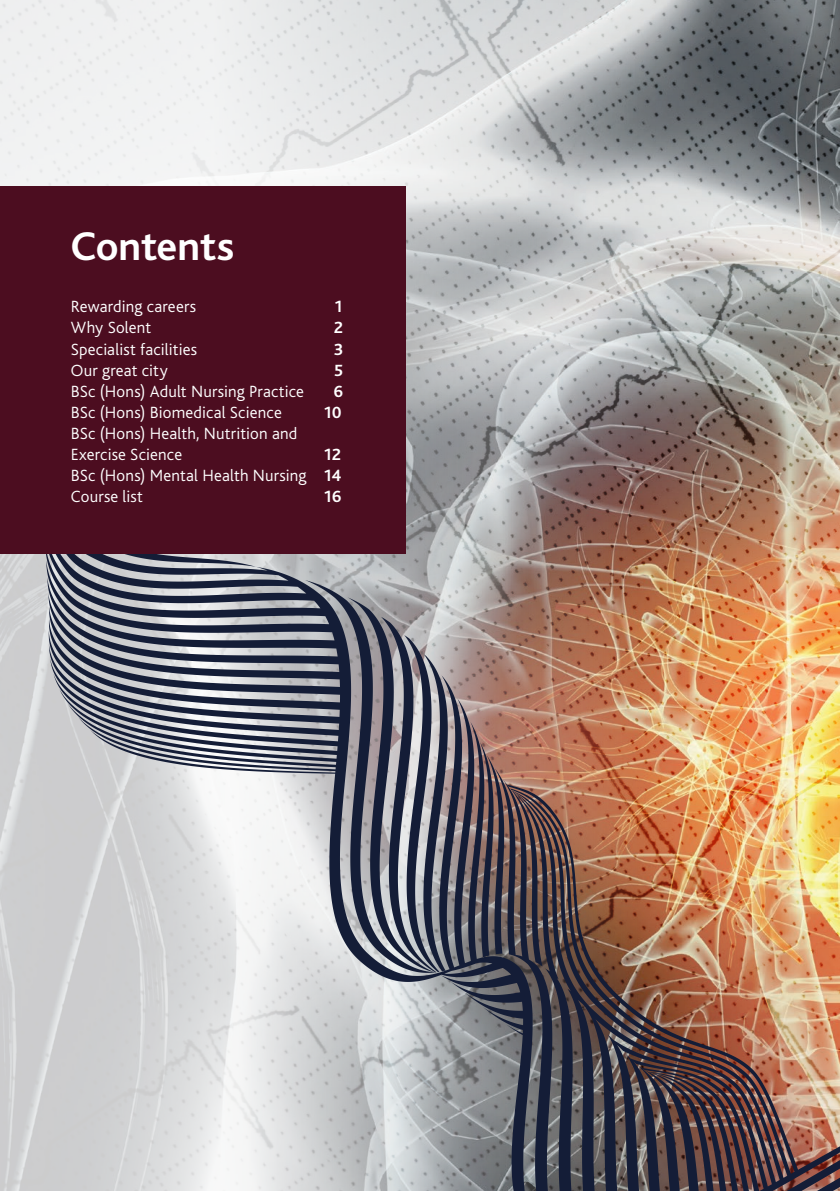
<style>
.page{position:relative;width:840px;height:1191px;background:#fff}
.page>*{position:absolute;margin:0;border:0;box-sizing:border-box;transform-origin:0 0}
.t1{font:700 42px "Bliss";letter-spacing:-.005em;color:#fff}
.t2{font:300 17px/21px "Bliss";letter-spacing:.01em;color:#fff}
.t3{font:700 17px "Bliss";color:#fff}
.s1{font-weight:700}
</style>
<div class="page">
<svg style="left:0;top:0;width:839px;height:144px"></svg>
<img style="left:0;top:144px;width:839px;height:1047px">
<div style="left:0;top:186px;width:405px;height:368px;background:#4c0d20"></div>
<h1 class="t1" style="left:71px;top:224px;width:165px">Contents</h1>
<p class="t2" style="left:71px;top:297px;width:126px">Rewarding careers</p>
<p class="t3" style="left:333px;top:298px;width:11px">1</p>
<p class="t2" style="left:71px;top:318px;width:82px">Why Solent</p>
<p class="t3" style="left:333px;top:319px;width:11px">2</p>
<p class="t2" style="left:71px;top:339px;width:128px">Specialist facilities</p>
<p class="t3" style="left:333px;top:340px;width:11px">3</p>
<p class="t2" style="left:71px;top:360px;width:98px">Our great city</p>
<p class="t3" style="left:333px;top:361px;width:11px">5</p>
<p class="t2" style="left:71px;top:381px;width:234px">BSc (Hons) Adult Nursing Practice</p>
<p class="t3" style="left:333px;top:382px;width:11px">6</p>
<p class="t2" style="left:71px;top:402px;width:212px">BSc (Hons) Biomedical Science</p>
<p class="t3" style="left:323px;top:403px;width:20px">10</p>
<p class="t2" style="left:71px;top:423px;width:228px">BSc (Hons) Health, Nutrition and<br>Exercise Science</p>
<p class="t2" style="left:71px;top:444px;width:271px;text-align:justify;text-indent:252px"><span class="s1">12<br></span>BSc (Hons) Mental Health Nursing <span class="s1">14<br></span>Course list</p>
<p class="t3" style="left:323px;top:487px;width:20px">16</p>
</div>
